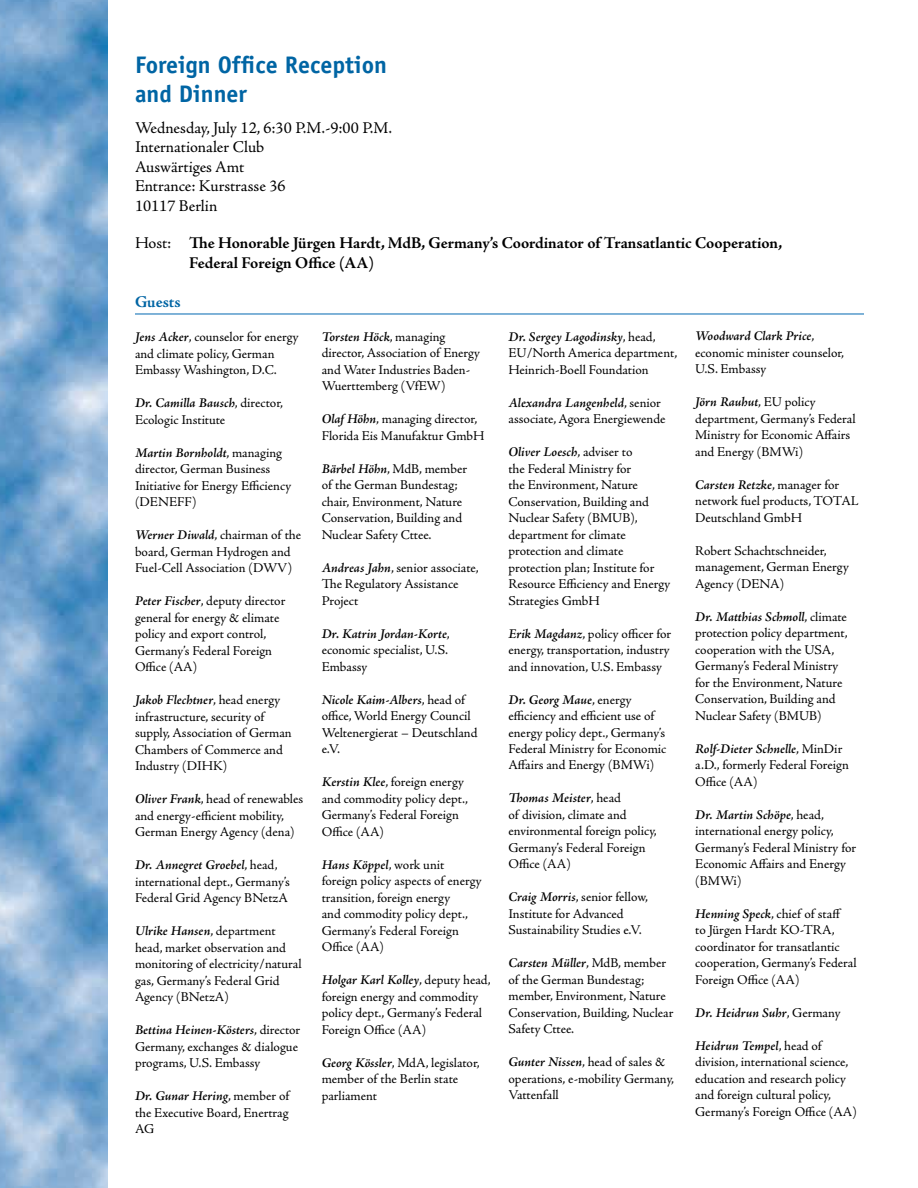
<style>
.page{position:relative;width:918px;height:1188px;background:#fff}
.page>*{position:absolute;margin:0;border:0;box-sizing:border-box;transform-origin:0 0}
.t1{font:700 24px/28.8px "Officina Sans Std";color:#0065a4}
.t2{font:700 16.5px/19.5px "Adobe Jenson Pro";letter-spacing:-.005em;color:#000}
.t3{font:16.5px/19.5px "Adobe Jenson Pro";letter-spacing:-.005em;color:#000}
.t4{font:700 16.5px "Adobe Jenson Pro";letter-spacing:-.005em;color:#0065a4}
.t5{font:13.5px/16.5px "Adobe Jenson Pro";letter-spacing:-.005em;color:#000}
.t6{font:italic 600 13.5px "Adobe Jenson Pro";color:#000}
.s1{font-weight:400}
.s2{font-weight:600;font-style:italic}
.s3{font-weight:400;font-style:normal}
</style>
<div class="page">
<img style="left:0;top:0;width:108px;height:1188px">
<hr style="left:135px;top:314px;width:729px;height:1px;background:#0067b1">
<h1 class="t1" style="left:135px;top:50px;width:254px">Foreign Office Reception and Dinner</h1>
<p class="t3" style="left:135px;top:118px;width:259px">Wednesday, July 12, 6:30 P.M.-9:00 P.M.<br>Internationaler Club<br>Auswärtiges Amt<br>Entrance: Kurstrasse 36<br>10117 Berlin</p>
<p class="t2" style="left:189px;top:233px;width:595px;text-indent:-54px"><span class="s1">Host:</span> The Honorable Jürgen Hardt, MdB, Germany’s Coordinator of Transatlantic Cooperation,<br>Federal Foreign Office (AA)</p>
<p class="t4" style="left:135px;top:293px;width:47px">Guests</p>
<p class="t5" style="left:135px;top:329px;width:165px"><span class="s2">Jens Acker</span>, counselor for energy and climate policy, German<br>Embassy Washington, D.C.</p>
<p class="t5" style="left:135px;top:395px;width:150px"><span class="s2">Dr. Camilla Bausch</span>, director,<br>Ecologic Institute</p>
<p class="t5" style="left:135px;top:445px;width:158px"><span class="s2">Martin Bornholdt</span>, managing director, German Business<br>Initiative for Energy Efficiency (DENEFF)</p>
<p class="t5" style="left:135px;top:527px;width:168px"><span class="s2">Werner Diwald</span>, chairman of the board, German Hydrogen and<br>Fuel-Cell Association (DWV)</p>
<p class="t5" style="left:135px;top:593px;width:152px"><span class="s2">Peter Fischer</span>, deputy director general for energy &amp; elimate policy and export control,<br>Germany’s Federal Foreign<br>Office (AA)</p>
<p class="t5" style="left:135px;top:692px;width:158px"><span class="s2">Jakob Flechtner</span>, head energy infrastructure, security of supply, Association of German<br>Chambers of Commerce and<br>Industry (DIHK)</p>
<p class="t5" style="left:135px;top:791px;width:170px"><span class="s2">Oliver Frank</span>, head of renewables and energy-efficient mobility,<br>German Energy Agency (dena)</p>
<p class="t5" style="left:135px;top:857px;width:157px"><span class="s2">Dr. Annegret Groebel</span>, head, international dept., Germany’s<br>Federal Grid Agency BNetzA</p>
<p class="t5" style="left:135px;top:923px;width:168px"><span class="s2">Ulrike Hansen</span>, department head, market observation and monitoring of electricity/natural gas, Germany’s Federal Grid<br>Agency (BNetzA)</p>
<p class="t5" style="left:135px;top:1022px;width:167px"><span class="s2">Bettina Heinen-Kösters</span>, director<br>Germany, exchanges &amp; dialogue programs, U.S. Embassy</p>
<p class="t5" style="left:135px;top:1088px;width:156px;text-align:justify"><span class="s2">Dr. Gunar Hering</span>, member of the Executive Board, Enertrag AG</p>
<p class="t5" style="left:322px;top:329px;width:160px"><span class="s2">Torsten Höck</span>, managing director, Association of Energy and Water Industries Baden-<br>Wuerttemberg (VfEW)</p>
<p class="t5" style="left:322px;top:411px;width:164px"><span class="s2">Olaf Höhn</span>, managing director,<br>Florida Eis Manufaktur GmbH</p>
<p class="t5" style="left:322px;top:461px;width:147px"><span class="s2">Bärbel Höhn</span>, MdB, member of the German Bundestag; chair, Environment, Nature<br>Conservation, Building and<br>Nuclear Safety Cttee.</p>
<p class="t5" style="left:322px;top:560px;width:158px"><span class="s2">Andreas Jahn</span>, senior associate,<br>The Regulatory Assistance<br>Project</p>
<p class="t5" style="left:322px;top:626px;width:130px"><span class="s2">Dr. Katrin Jordan-Korte</span>, economic specialist, U.S.<br>Embassy</p>
<p class="t5" style="left:322px;top:692px;width:157px"><span class="s2">Nicole Kaim-Albers</span>, head of office, World Energy Council<br>Weltenergierat – Deutschland e.V.</p>
<p class="t5" style="left:322px;top:774px;width:148px"><span class="s2">Kerstin Klee</span>, foreign energy and commodity policy dept.,<br>Germany’s Federal Foreign<br>Office (AA)</p>
<p class="t5" style="left:322px;top:857px;width:161px"><span class="s2">Hans Köppel</span>, work unit foreign policy aspects of energy transition, foreign energy<br>and commodity policy dept.,<br>Germany’s Federal Foreign<br>Office (AA)</p>
<p class="t5" style="left:322px;top:972px;width:171px"><span class="s2">Holgar Karl Kolley</span>, deputy head, foreign energy and commodity policy dept., Germany’s Federal<br>Foreign Office (AA)</p>
<p class="t5" style="left:322px;top:1055px;width:160px"><span class="s2">Georg Kössler</span>, MdA, legislator, member of the Berlin state parliament</p>
<p class="t5" style="left:508px;top:328px;width:170px"><span class="s2">Dr. Sergey Lagodinsky</span>, head,<br>EU/North America department,<br>Heinrich-Boell Foundation</p>
<p class="t5" style="left:508px;top:394px;width:159px"><span class="s2">Alexandra Langenheld</span>, senior associate, Agora Energiewende</p>
<p class="t5" style="left:508px;top:444px;width:163px"><span class="s2">Oliver Loesch</span>, adviser to<br>the Federal Ministry for<br>the Environment, Nature<br>Conservation, Building and<br>Nuclear Safety (BMUB), department for climate protection and climate protection plan; Institute for<br>Resource Efficiency and Energy<br>Strategies GmbH</p>
<p class="t5" style="left:508px;top:625px;width:164px;text-align:justify"><span class="s2">Erik Magdanz</span>, policy officer for energy, transportation, industry and innovation, U.S. Embassy</p>
<p class="t5" style="left:508px;top:691px;width:159px"><span class="s2">Dr. Georg Maue</span>, energy efficiency and efficient use of energy policy dept., Germany’s<br>Federal Ministry for Economic<br>Affairs and Energy (BMWi)</p>
<p class="t5" style="left:508px;top:790px;width:150px"><span class="s2">Thomas Meister</span>, head<br>of division, climate and environmental foreign policy,<br>Germany’s Federal Foreign<br>Office (AA)</p>
<p class="t5" style="left:508px;top:889px;width:141px"><span class="s2">Craig Morris</span>, senior fellow,<br>Institute for Advanced<br>Sustainability Studies e.V.</p>
<p class="t5" style="left:508px;top:955px;width:167px"><span class="s2">Carsten Müller</span>, MdB, member of the German Bundestag; member, Environment, Nature<br>Conservation, Building, Nuclear<br>Safety Cttee.</p>
<p class="t5" style="left:508px;top:1054px;width:167px"><span class="s2">Gunter Nissen</span>, head of sales &amp; operations, e-mobility Germany,<br>Vattenfall</p>
<p class="t5" style="left:695px;top:328px;width:151px"><span class="s2">Woodward Clark Price</span>, economic minister counselor,<br>U.S. Embassy</p>
<p class="t5" style="left:695px;top:394px;width:162px"><span class="s2">Jörn Rauhut</span>, EU policy department, Germany’s Federal<br>Ministry for Economic Affairs and Energy (BMWi)</p>
<p class="t5" style="left:695px;top:477px;width:165px"><span class="s2">Carsten Retzke</span>, manager for network fuel products, TOTAL<br>Deutschland GmbH</p>
<p class="t5" style="left:695px;top:543px;width:155px">Robert Schachtschneider, management, German Energy<br>Agency (DENA)</p>
<p class="t5" style="left:695px;top:609px;width:154px"><span class="s2">Dr. Matthias Schmoll</span>, climate protection policy department, cooperation with the USA,<br>Germany’s Federal Ministry for the Environment, Nature<br>Conservation, Building and<br>Nuclear Safety (BMUB)</p>
<p class="t5" style="left:695px;top:741px;width:155px"><span class="s2">Rolf-Dieter Schnelle</span>, MinDir a.D., formerly Federal Foreign<br>Office (AA)</p>
<p class="t5" style="left:695px;top:807px;width:162px"><span class="s2">Dr. Martin Schöpe</span>, head, international energy policy,<br>Germany’s Federal Ministry for<br>Economic Affairs and Energy (BMWi)</p>
<p class="t5" style="left:695px;top:906px;width:163px"><span class="s2">Henning Speck</span>, chief of staff<br>to Jürgen Hardt KO-TRA, coordinator for transatlantic cooperation, Germany’s Federal<br>Foreign Office (AA)</p>
<p class="t6" style="left:695px;top:1005px;width:147px">Dr. Heidrun Suhr<span class="s3">, Germany</span></p>
<p class="t5" style="left:695px;top:1038px;width:163px"><span class="s2">Heidrun Tempel</span>, head of division, international science, education and research policy and foreign cultural policy,<br>Germany’s Foreign Office (AA)</p>
</div>
